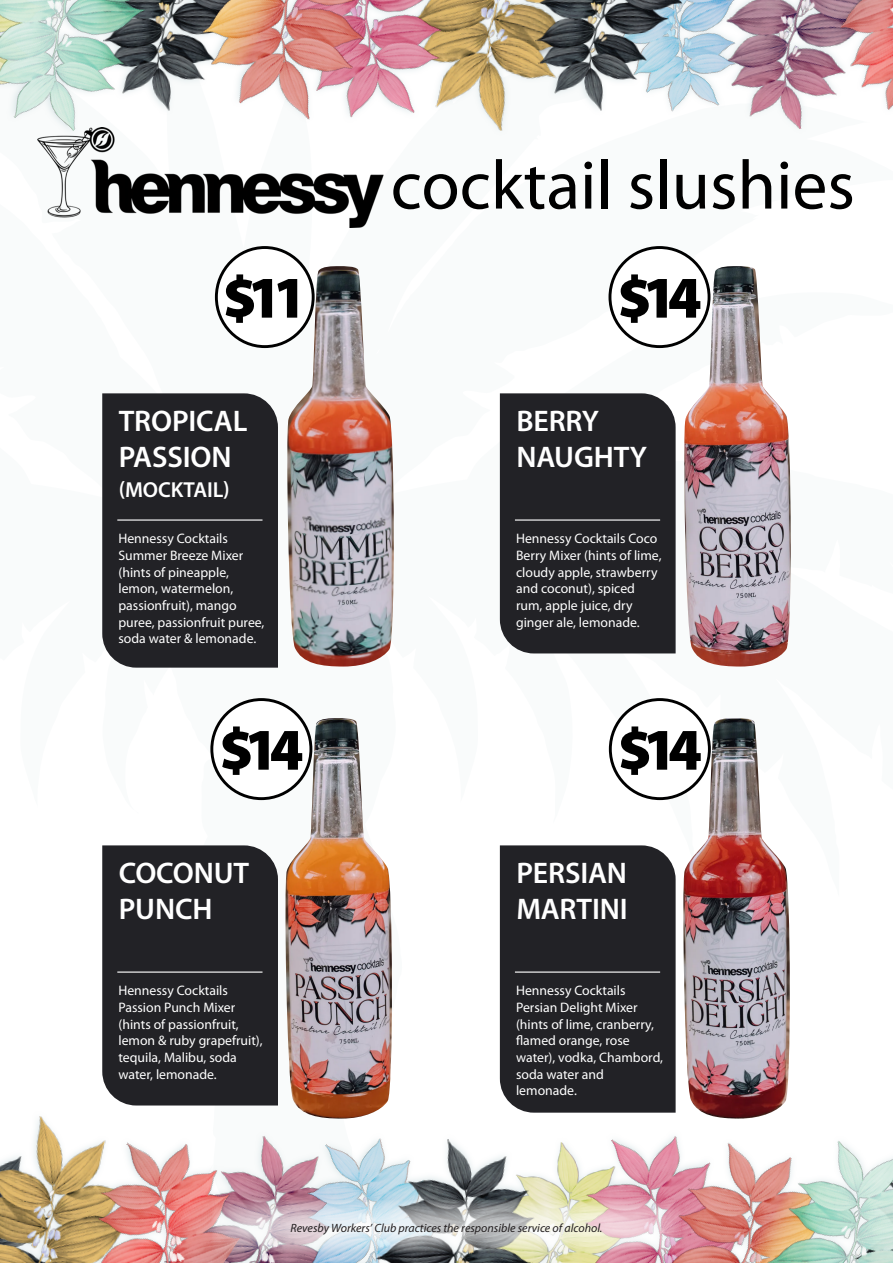
<style>
.page{position:relative;width:893px;height:1263px;background:#fff}
.page>*{position:absolute;margin:0;border:0;box-sizing:border-box;transform-origin:0 0}
.t1{font:69.6px "Myriad Pro";color:#000}
.t2{font:900 59.4px "Myriad Pro";letter-spacing:-.15em;color:#000}
.t3{font:600 29.85px/35.8px "Myriad Pro";letter-spacing:-.005em;color:#fff}
.t4{font:600 21.75px "Myriad Pro";letter-spacing:-.005em;color:#fff}
.t5{font:13.8px/16.6px "Myriad Pro";color:#fff}
.t6{font:italic 12px "Myriad Pro";color:#231f20}
</style>
<div class="page">
<img style="left:0;top:1116px;width:52px;height:147px">
<img style="left:267px;top:1118px;width:84px;height:145px">
<img style="left:52px;top:1131px;width:215px;height:132px">
<img style="left:544px;top:1139px;width:98px;height:124px">
<img style="left:642px;top:1136px;width:72px;height:127px">
<img style="left:714px;top:1118px;width:179px;height:145px">
<img style="left:336px;top:1125px;width:208px;height:138px">
<img style="left:212px;top:1200px;width:469px;height:53px">
<img style="left:517px;top:0;width:13px;height:80px">
<img style="left:794px;top:0;width:23px;height:130px">
<img style="left:693px;top:0;width:101px;height:126px">
<img style="left:530px;top:0;width:163px;height:112px">
<img style="left:817px;top:0;width:76px;height:110px">
<img style="left:395px;top:0;width:122px;height:131px">
<img style="left:198px;top:0;width:197px;height:120px">
<img style="left:0;top:0;width:198px;height:141px">
<img style="left:38px;top:128px;width:346px;height:99px">
<img style="left:285px;top:266px;width:109px;height:400px">
<div style="left:216px;top:247px;width:97px;height:100px;background:#fff;border-radius:50%"></div>
<div style="left:215px;top:246px;width:100px;height:102px;border:3px solid #000;border-radius:50%"></div>
<div style="left:102px;top:393px;width:176px;height:275px;background:#222226"></div>
<hr style="left:117px;top:519px;width:145px;height:2px;background:#fff">
<img style="left:682px;top:266px;width:109px;height:400px">
<div style="left:610px;top:247px;width:99px;height:100px;background:#fff;border-radius:50%"></div>
<div style="left:608px;top:246px;width:102px;height:102px;border:3px solid #000;border-radius:50%"></div>
<div style="left:500px;top:393px;width:176px;height:260px;background:#222226"></div>
<hr style="left:515px;top:519px;width:145px;height:2px;background:#fff">
<img style="left:284px;top:718px;width:108px;height:400px">
<div style="left:212px;top:699px;width:99px;height:100px;background:#fff;border-radius:50%"></div>
<div style="left:210px;top:698px;width:102px;height:102px;border:3px solid #000;border-radius:50%"></div>
<div style="left:102px;top:845px;width:176px;height:260px;background:#222226"></div>
<hr style="left:117px;top:971px;width:145px;height:2px;background:#fff">
<img style="left:681px;top:718px;width:109px;height:400px">
<div style="left:610px;top:699px;width:99px;height:100px;background:#fff;border-radius:50%"></div>
<div style="left:609px;top:698px;width:102px;height:102px;border:3px solid #000;border-radius:50%"></div>
<div style="left:500px;top:845px;width:176px;height:268px;background:#222226"></div>
<hr style="left:515px;top:971px;width:145px;height:2px;background:#fff">
<p class="t2" style="left:223px;top:258px;width:86px">$11</p>
<p class="t3" style="left:119px;top:402px;width:130px">TROPICAL<br>PASSION</p>
<p class="t4" style="left:119px;top:476px;width:113px">(MOCKTAIL)</p>
<p class="t5" style="left:118px;top:530px;width:148px">Hennessy Cocktails<br>Summer Breeze Mixer (hints of pineapple, lemon, watermelon, passionfruit), mango puree, passionfruit puree, soda water &amp; lemonade.</p>
<p class="t2" style="left:219px;top:710px;width:86px">$14</p>
<p class="t3" style="left:119px;top:854px;width:132px">COCONUT<br>PUNCH</p>
<p class="t5" style="left:118px;top:982px;width:146px">Hennessy Cocktails<br>Passion Punch Mixer (hints of passionfruit, lemon &amp; ruby grapefruit), tequila, Malibu, soda water, lemonade.</p>
<p class="t1" style="left:391px;top:142px;width:466px">cocktail slushies</p>
<p class="t2" style="left:617px;top:258px;width:86px">$14</p>
<p class="t3" style="left:516px;top:402px;width:132px">BERRY<br>NAUGHTY</p>
<p class="t5" style="left:516px;top:530px;width:147px">Hennessy Cocktails Coco<br>Berry Mixer (hints of lime, cloudy apple, strawberry and coconut), spiced rum, apple juice, dry ginger ale, lemonade.</p>
<p class="t2" style="left:618px;top:710px;width:86px">$14</p>
<p class="t3" style="left:516px;top:854px;width:113px">PERSIAN<br>MARTINI</p>
<p class="t5" style="left:516px;top:982px;width:149px">Hennessy Cocktails<br>Persian Delight Mixer (hints of lime, cranberry, flamed orange, rose water), vodka, Chambord, soda water and lemonade.</p>
<p class="t6" style="left:291px;top:1220px;width:313px">Revesby Workers’ Club practices the responsible service of alcohol.</p>
</div>
